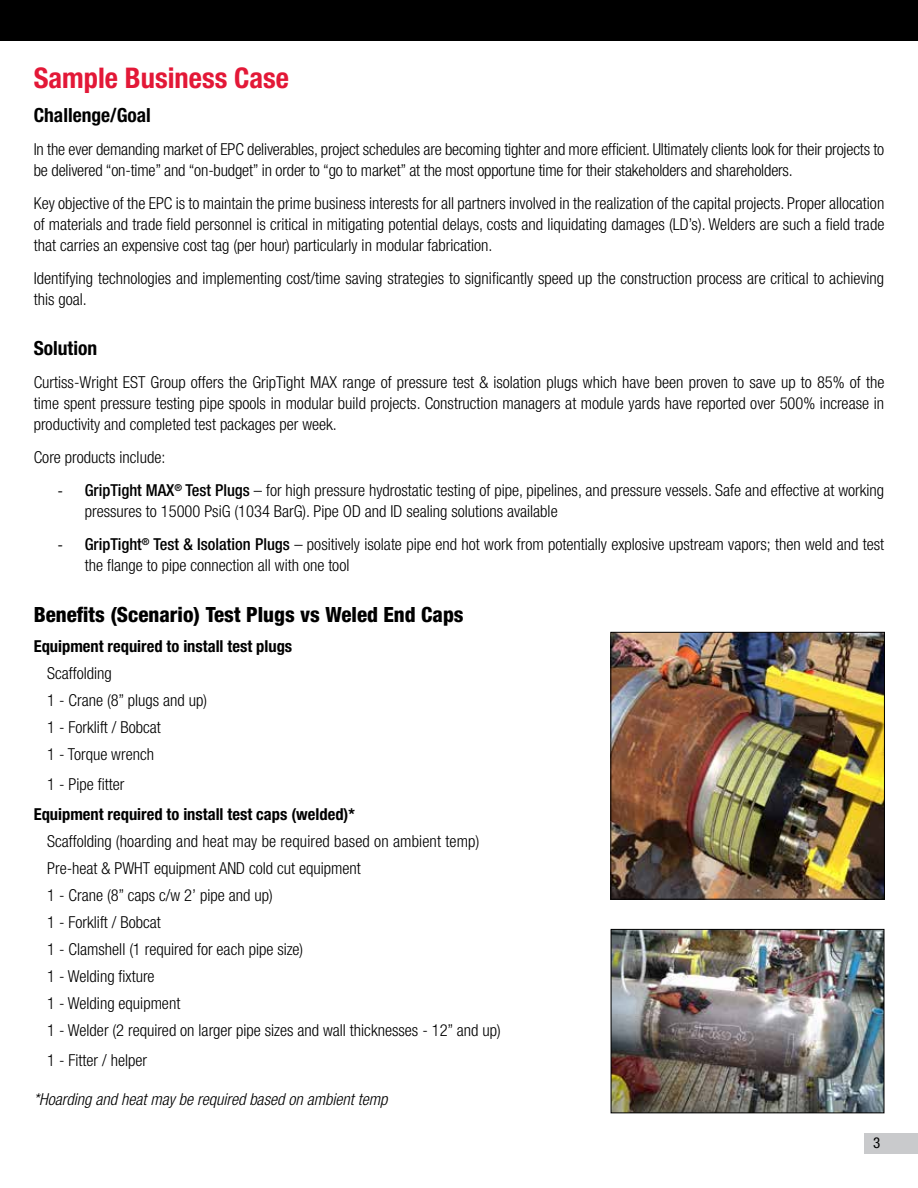
<style>
.page{position:relative;width:918px;height:1188px;background:#fff}
.page>*{position:absolute;margin:0;border:0;box-sizing:border-box;transform-origin:0 0}
.t1{font:700 condensed 28.5px "Helvetica Neue LT Std";color:#e31837}
.t2{font:800 condensed 21px "Helvetica Neue LT Std";color:#000}
.t3{font:700 condensed 19.5px "Helvetica Neue LT Std";color:#000}
.t4{font:300 condensed 16.5px/27px "Helvetica Neue LT Std";color:#000}
.t5{font:700 condensed 16.5px "Helvetica Neue LT Std";color:#000}
.t6{font:italic 300 condensed 16.5px "Helvetica Neue LT Std";color:#000}
.t7{font:condensed 15px "Helvetica Neue LT Std";color:#000}
.s1{font-family:"Calibri";font-weight:400;font-stretch:normal}
.s2{font-weight:500}
</style>
<div class="page">
<img style="left:613px;top:931px;width:269px;height:180px">
<div style="left:611px;top:929px;width:273px;height:184px;border:1px solid #000"></div>
<img style="left:612px;top:634px;width:271px;height:264px">
<div style="left:610px;top:632px;width:275px;height:268px;border:1px solid #000"></div>
<div style="left:0;top:0;width:918px;height:40px;background:#000"></div>
<div style="left:864px;top:1133px;width:54px;height:21px;background:#c9cacc"></div>
<h1 class="t1" style="left:34px;top:60px;width:257px">Sample Business Case</h1>
<p class="t3" style="left:34px;top:103px;width:119px">Challenge/Goal</p>
<p class="t4" style="left:34px;top:138px;width:852px;line-height:21px">In the ever demanding market of EPC deliverables, project schedules are becoming tighter and more efficient. Ultimately clients look for their projects to be delivered “on-time” and “on-budget” in order to “go to market” at the most opportune time for their stakeholders and shareholders.</p>
<p class="t4" style="left:34px;top:192px;width:852px;line-height:21px;text-align:justify">Key objective of the EPC is to maintain the prime business interests for all partners involved in the realization of the capital projects. Proper allocation of materials and trade field personnel is critical in mitigating potential delays, costs and liquidating damages (LD’s). Welders are such a field trade that carries an expensive cost tag (per hour) particularly in modular fabrication.</p>
<p class="t4" style="left:34px;top:267px;width:852px;line-height:21px">Identifying technologies and implementing cost/time saving strategies to significantly speed up the construction process are critical to achieving this goal.</p>
<p class="t3" style="left:34px;top:337px;width:65px">Solution</p>
<p class="t4" style="left:34px;top:372px;width:852px;line-height:21px;text-align:justify">Curtiss-Wright EST Group offers the GripTight MAX range of pressure test &amp; isolation plugs which have been proven to save up to 85% of the time spent pressure testing pipe spools in modular build projects. Construction managers at module yards have reported over 500% increase in productivity and completed test packages per week.</p>
<p class="t4" style="left:34px;top:444px;width:133px">Core products include:</p>
<p class="t4" style="left:85px;top:480px;width:801px;line-height:21px;text-indent:-27px"><span class="s1">-</span> <span class="s2">GripTight MAX</span><sup>®</sup> <span class="s2">Test Plugs</span> – for high pressure hydrostatic testing of pipe, pipelines, and pressure vessels. Safe and effective at working pressures to 15000 PsiG (1034 BarG). Pipe OD and ID sealing solutions available</p>
<p class="t4" style="left:85px;top:534px;width:801px;line-height:21px;text-indent:-27px"><span class="s1">-</span> <span class="s2">GripTight</span><sup>®</sup> <span class="s2">Test &amp; Isolation Plugs</span> – positively isolate pipe end hot work from potentially explosive upstream vapors; then weld and test the flange to pipe connection all with one tool</p>
<p class="t2" style="left:34px;top:601px;width:431px">Benefits (Scenario) Test Plugs vs Weled End Caps</p>
<p class="t5" style="left:34px;top:636px;width:260px">Equipment required to install test plugs</p>
<p class="t4" style="left:47px;top:659px;width:161px">Scaffolding<br>1 - Crane (8” plugs and up)<br>1 - Forklift / Bobcat<br>1 - Torque wrench</p>
<p class="t4" style="left:47px;top:770px;width:79px">1 - Pipe fitter</p>
<p class="t5" style="left:34px;top:804px;width:323px">Equipment required to install test caps (welded)*</p>
<p class="t4" style="left:47px;top:827px;width:455px">Scaffolding (hoarding and heat may be required based on ambient temp)<br>Pre-heat &amp; PWHT equipment AND cold cut equipment<br>1 - Crane (8” caps c/w 2’ pipe and up)<br>1 - Forklift / Bobcat<br>1 - Clamshell (1 required for each pipe size)<br>1 - Welding fixture<br>1 - Welding equipment<br>1 - Welder (2 required on larger pipe sizes and wall thicknesses - 12” and up)</p>
<p class="t4" style="left:47px;top:1046px;width:101px">1 - Fitter / helper</p>
<p class="t6" style="left:34px;top:1090px;width:355px">*Hoarding and heat may be required based on ambient temp</p>
<p class="t7" style="left:873px;top:1134px;width:9px">3</p>
</div>
